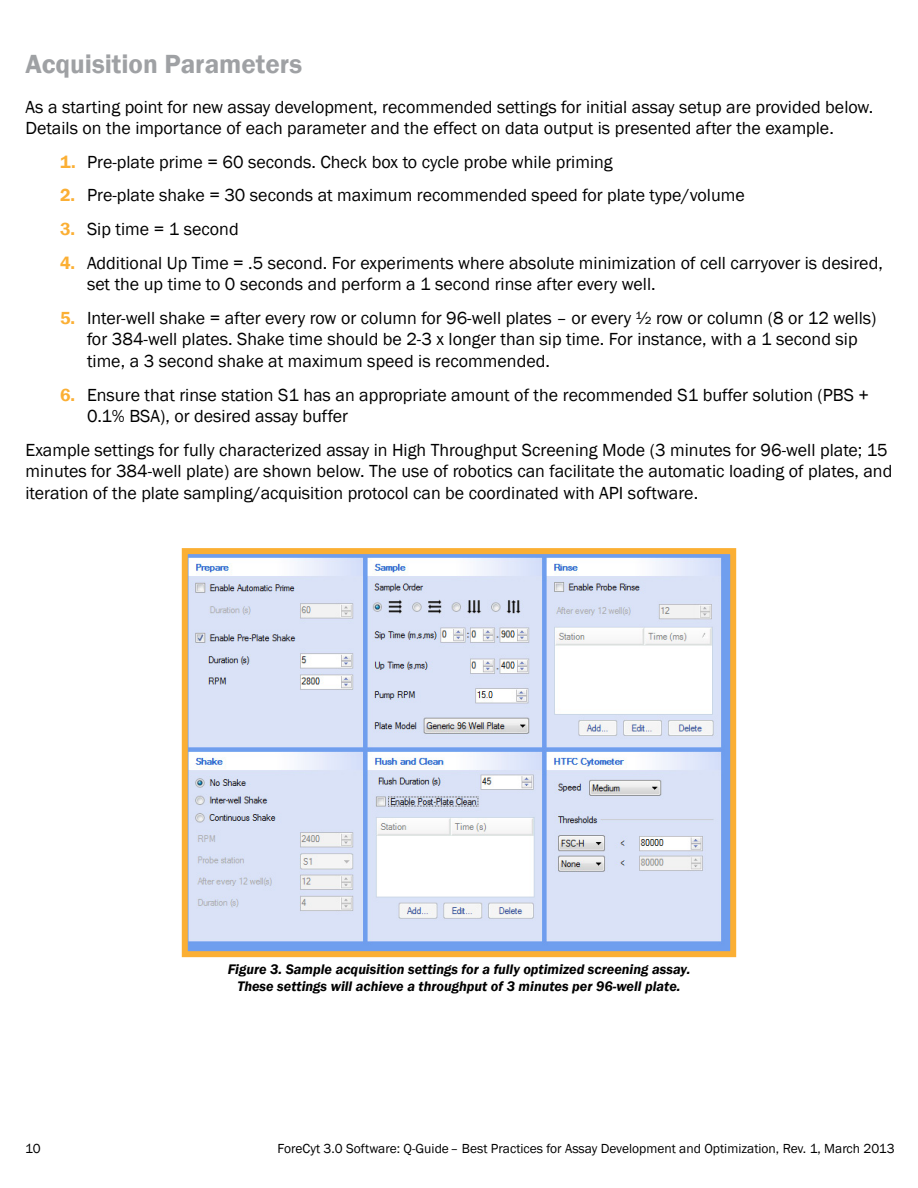
<style>
.page{position:relative;width:918px;height:1188px;background:#fff}
.page>*{position:absolute;margin:0;border:0;box-sizing:border-box;transform-origin:0 0}
.t1{font:600 27px "Franklin Gothic";color:#9fa1a4}
.t2{font:18px/21.6px "Franklin Gothic";color:#000}
.t3{font:italic 600 14.25px/17.1px "Franklin Gothic";color:#000;text-align:center}
.t4{font:13.5px "Franklin Gothic";color:#000}
.s1{font-weight:600;color:#fbaf34}
</style>
<div class="page">
<img style="left:189px;top:555px;width:540px;height:395px">
<div style="left:182px;top:548px;width:554px;height:409px;border:6px solid #fbaf34"></div>
<h1 class="t1" style="left:26px;top:47px;width:278px">Acquisition Parameters</h1>
<p class="t2" style="left:26px;top:96px;width:849px">As a starting point for new assay development, recommended settings for initial assay setup are provided below.<br>Details on the importance of each parameter and the effect on data output is presented after the example.</p>
<p class="t2" style="left:60px;top:151px;width:554px"><span class="s1">1.</span> Pre-plate prime = 60 seconds. Check box to cycle probe while priming</p>
<p class="t2" style="left:60px;top:185px;width:686px"><span class="s1">2.</span> Pre-plate shake = 30 seconds at maximum recommended speed for plate type/volume</p>
<p class="t2" style="left:60px;top:219px;width:180px"><span class="s1">3.</span> Sip time = 1 second</p>
<p class="t2" style="left:87px;top:252px;width:797px;text-indent:-27px"><span class="s1">4.</span> Additional Up Time = .5 second. For experiments where absolute minimization of cell carryover is desired, set the up time to 0 seconds and perform a 1 second rinse after every well.</p>
<p class="t2" style="left:87px;top:307px;width:791px;text-indent:-27px"><span class="s1">5.</span> Inter-well shake = after every row or column for 96-well plates – or every ½ row or column (8 or 12 wells) for 384-well plates. Shake time should be 2-3 x longer than sip time. For instance, with a 1 second sip time, a 3 second shake at maximum speed is recommended.</p>
<p class="t2" style="left:87px;top:384px;width:784px;text-indent:-27px"><span class="s1">6.</span> Ensure that rinse station S1 has an appropriate amount of the recommended S1 buffer solution (PBS +<br>0.1% BSA), or desired assay buffer</p>
<p class="t2" style="left:26px;top:439px;width:868px">Example settings for fully characterized assay in High Throughput Screening Mode (3 minutes for 96-well plate; 15 minutes for 384-well plate) are shown below. The use of robotics can facilitate the automatic loading of plates, and iteration of the plate sampling/acquisition protocol can be coordinated with API software.</p>
<p class="t3" style="left:228px;top:961px;width:464px">Figure 3. Sample acquisition settings for a fully optimized screening assay.<br>These settings will achieve a throughput of 3 minutes per 96-well plate.</p>
<p class="t4" style="left:25px;top:1140px;width:17px">10</p>
<p class="t4" style="left:278px;top:1140px;width:619px">ForeCyt 3.0 Software: Q-Guide– Best Practices for Assay Development and Optimization, Rev. 1, March 2013</p>
</div>
